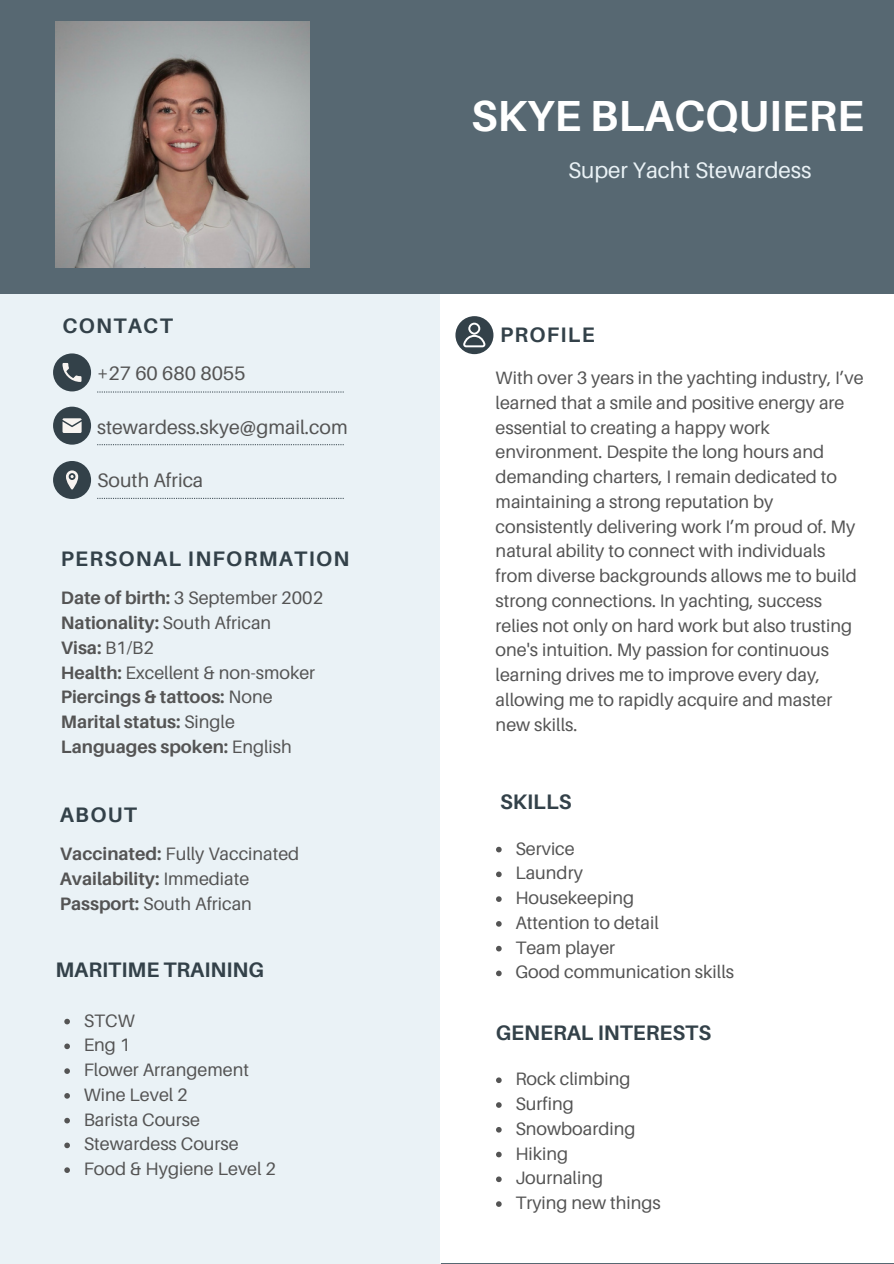
<style>
.page{position:relative;width:894px;height:1264px;background:#fff}
.page>*{position:absolute;margin:0;border:0;box-sizing:border-box;transform-origin:0 0}
.t1{font:700 43.5px "Aileron";color:#fff}
.t2{font:22.5px "Aileron";color:#eaf2f6}
.t3{font:700 21px "Aileron";letter-spacing:.06em;color:#334149}
.t4{font:700 21px "Aileron";color:#334149}
.t5{font:700 21px "Aileron";letter-spacing:.03em;color:#334149}
.t6{font:19.5px "Aileron";color:#545454}
.t7{font:18px/24.8px "Aileron";color:#545454}
.t8{font:700 18px/24.8px "Aileron";color:#545454}
.s1{font-weight:400}
.s2{font-weight:700}
</style>
<div class="page">
<div style="left:0;top:0;width:893px;height:1263px;background:#576872"></div>
<div style="left:0;top:294px;width:440px;height:969px;background:#eaf2f6"></div>
<div style="left:53px;top:353px;width:38px;height:38px;background:#334149;border-radius:50%"></div>
<div style="left:53px;top:406px;width:38px;height:38px;background:#334149;border-radius:50%"></div>
<div style="left:53px;top:461px;width:38px;height:38px;background:#334149;border-radius:50%"></div>
<svg style="left:97px;top:391px;width:246px;height:1px"></svg>
<svg style="left:97px;top:444px;width:246px;height:1px"></svg>
<svg style="left:97px;top:498px;width:246px;height:1px"></svg>
<svg style="left:62px;top:363px;width:19px;height:19px"></svg>
<svg style="left:62px;top:418px;width:20px;height:15px"></svg>
<svg style="left:66px;top:470px;width:12px;height:19px"></svg>
<div style="left:440px;top:294px;width:453px;height:968px;background:#fff"></div>
<div style="left:455px;top:316px;width:38px;height:38px;background:#334149;border-radius:50%"></div>
<svg style="left:463px;top:323px;width:22px;height:24px"></svg>
<img style="left:55px;top:22px;width:254px;height:245px">
<svg style="left:496px;top:846px;width:5px;height:6px"></svg>
<svg style="left:496px;top:871px;width:5px;height:6px"></svg>
<svg style="left:496px;top:896px;width:5px;height:5px"></svg>
<svg style="left:496px;top:921px;width:5px;height:5px"></svg>
<svg style="left:496px;top:945px;width:5px;height:6px"></svg>
<svg style="left:496px;top:970px;width:5px;height:6px"></svg>
<svg style="left:496px;top:1077px;width:5px;height:6px"></svg>
<svg style="left:496px;top:1102px;width:5px;height:5px"></svg>
<svg style="left:496px;top:1127px;width:5px;height:5px"></svg>
<svg style="left:496px;top:1151px;width:5px;height:6px"></svg>
<svg style="left:496px;top:1176px;width:5px;height:6px"></svg>
<svg style="left:496px;top:1201px;width:5px;height:5px"></svg>
<svg style="left:64px;top:1018px;width:6px;height:6px"></svg>
<svg style="left:64px;top:1043px;width:6px;height:6px"></svg>
<svg style="left:64px;top:1068px;width:6px;height:5px"></svg>
<svg style="left:64px;top:1093px;width:6px;height:5px"></svg>
<svg style="left:64px;top:1117px;width:6px;height:6px"></svg>
<svg style="left:64px;top:1142px;width:6px;height:6px"></svg>
<svg style="left:64px;top:1167px;width:6px;height:5px"></svg>
<p class="t3" style="left:62px;top:313px;width:112px">CONTACT</p>
<p class="t6" style="left:97px;top:361px;width:150px">+27 60 680 8055</p>
<p class="t6" style="left:97px;top:415px;width:252px">stewardess.skye@gmail.com</p>
<p class="t6" style="left:97px;top:468px;width:108px">South Africa</p>
<p class="t3" style="left:61px;top:545px;width:290px">PERSONAL INFORMATION</p>
<p class="t8" style="left:61px;top:585px;width:264px">Date of birth: <span class="s1">3 September 2002<br></span>Nationality: <span class="s1">South African<br></span>Visa: <span class="s1">B1/B2<br></span>Health: <span class="s1">Excellent &amp; non-smoker<br></span>Piercings &amp; tattoos: <span class="s1">None<br></span>Marital status: <span class="s1">Single<br></span>Languages spoken: <span class="s1">English</span></p>
<p class="t5" style="left:60px;top:801px;width:78px">ABOUT</p>
<p class="t7" style="left:60px;top:841px;width:241px"><span class="s2">Vaccinated:</span> Fully Vaccinated<br><span class="s2">Availability:</span> Immediate<br><span class="s2">Passport:</span> South African</p>
<p class="t4" style="left:55px;top:956px;width:210px">MARITIME TRAINING</p>
<p class="t7" style="left:84px;top:1007px;width:194px">STCW<br>Eng 1<br>Flower Arrangement<br>Wine Level 2<br>Barista Course<br>Stewardess Course<br>Food &amp; Hygiene Level 2</p>
<h1 class="t1" style="left:471px;top:89px;width:394px">SKYE BLACQUIERE</h1>
<p class="t2" style="left:568px;top:156px;width:245px">Super Yacht Stewardess</p>
<p class="t3" style="left:500px;top:321px;width:96px">PROFILE</p>
<p class="t7" style="left:495px;top:365px;width:369px">With over 3 years in the yachting industry, I’ve learned that a smile and positive energy are essential to creating a happy work environment. Despite the long hours and demanding charters, I remain dedicated to maintaining a strong reputation by consistently delivering work I’m proud of. My natural ability to connect with individuals from diverse backgrounds allows me to build strong connections. In yachting, success relies not only on hard work but also trusting one's intuition. My passion for continuous learning drives me to improve every day, allowing me to rapidly acquire and master new skills.</p>
<p class="t5" style="left:500px;top:788px;width:73px">SKILLS</p>
<p class="t7" style="left:515px;top:835px;width:220px">Service<br>Laundry<br>Housekeeping<br>Attention to detail<br>Team player<br>Good communication skills</p>
<p class="t4" style="left:495px;top:1019px;width:217px">GENERAL INTERESTS</p>
<p class="t7" style="left:515px;top:1066px;width:147px">Rock climbing<br>Surfing<br>Snowboarding<br>Hiking<br>Journaling<br>Trying new things</p>
</div>
